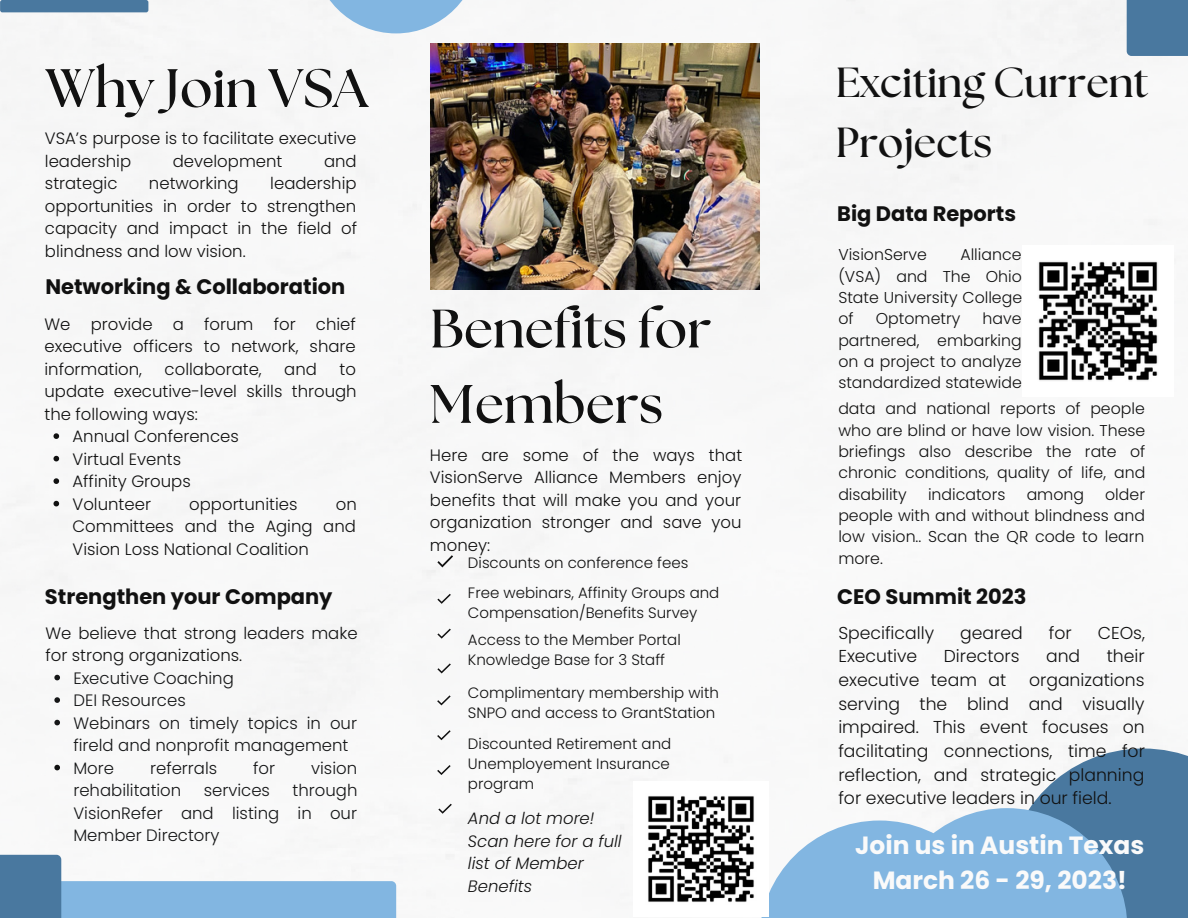
<style>
.page{position:relative;width:1188px;height:918px;background:#fff}
.page>*{position:absolute;margin:0;border:0;box-sizing:border-box;transform-origin:0 0}
.t1{font:700 54px/75.3px "The Seasons";color:#111}
.t2{font:700 42px/59.7px "The Seasons";color:#111}
.t3{font:700 24.9px/34.8px "Poppins";color:#fafafa;text-align:center}
.t4{font:700 21px "Poppins";color:#111}
.t5{font:300 17.25px/23.7px "Poppins";color:#111;text-align:justify}
.t6{font:300 16.5px/22.5px "Poppins";color:#111;text-align:justify}
.t7{font:300 16.5px/22.5px "Poppins";color:#151617}
.t8{font:italic 300 16.5px/22.5px "Poppins";color:#111}
.t9{font:300 15.75px/21.3px "Poppins";color:#111;text-align:justify}
.t10{font:300 15px/20.2px "Poppins";color:#111}
</style>
<div class="page">
<img style="left:0;top:0;width:1176px;height:918px">
<svg style="left:0;top:855px;width:396px;height:63px"></svg>
<div style="left:0;top:0;width:148px;height:12px;background:#49789f;border-radius:2px"></div>
<svg style="left:437px;top:695px;width:14px;height:10px"></svg>
<svg style="left:437px;top:730px;width:14px;height:10px"></svg>
<svg style="left:437px;top:765px;width:14px;height:10px"></svg>
<div style="left:1127px;top:0;width:61px;height:56px;background:#49789f"></div>
<svg style="left:313px;top:0;width:166px;height:33px"></svg>
<svg style="left:437px;top:594px;width:14px;height:10px"></svg>
<svg style="left:437px;top:629px;width:14px;height:10px"></svg>
<svg style="left:437px;top:663px;width:14px;height:10px"></svg>
<svg style="left:437px;top:555px;width:16px;height:12px"></svg>
<img style="left:431px;top:43px;width:328px;height:247px">
<svg style="left:438px;top:804px;width:14px;height:10px"></svg>
<img style="left:633px;top:782px;width:126px;height:135px">
<img style="left:1022px;top:246px;width:151px;height:151px">
<svg style="left:54px;top:433px;width:5px;height:6px"></svg>
<svg style="left:54px;top:456px;width:5px;height:5px"></svg>
<svg style="left:54px;top:478px;width:5px;height:6px"></svg>
<svg style="left:54px;top:501px;width:5px;height:5px"></svg>
<svg style="left:54px;top:675px;width:6px;height:5px"></svg>
<svg style="left:54px;top:697px;width:6px;height:6px"></svg>
<svg style="left:54px;top:720px;width:6px;height:5px"></svg>
<svg style="left:54px;top:765px;width:6px;height:5px"></svg>
<svg style="left:759px;top:749px;width:429px;height:169px"></svg>
<h1 class="t1" style="left:45px;top:53px;width:324px">Why Join VSA</h1>
<p class="t6" style="left:45px;top:127px;width:313px">VSA’s purpose is to facilitate executive leadership</p>
<p class="t6" style="left:173px;top:150px;width:111px">development</p>
<p class="t6" style="left:324px;top:150px;width:34px">and</p>
<p class="t6" style="left:45px;top:172px;width:74px">strategic</p>
<p class="t6" style="left:149px;top:172px;width:91px">networking</p>
<p class="t6" style="left:45px;top:172px;width:314px;text-indent:225px">leadership opportunities in order to strengthen capacity and impact in the field of blindness and low vision.</p>
<p class="t4" style="left:45px;top:272px;width:302px">Networking &amp; Collaboration</p>
<p class="t6" style="left:45px;top:313px;width:313px">We provide a forum for chief executive officers to network, share information,</p>
<p class="t6" style="left:165px;top:358px;width:99px">collaborate,</p>
<p class="t6" style="left:284px;top:358px;width:34px">and</p>
<p class="t6" style="left:45px;top:358px;width:314px;text-indent:295px">to update executive-level skills through the following ways:</p>
<p class="t6" style="left:73px;top:425px;width:168px;text-align:left">Annual Conferences<br>Virtual Events<br>Affinity Groups<br>Volunteer</p>
<p class="t6" style="left:189px;top:493px;width:110px">opportunities</p>
<p class="t6" style="left:73px;top:493px;width:286px;text-indent:263px">on Committees and the Aging and Vision Loss National Coalition</p>
<p class="t4" style="left:45px;top:582px;width:289px">Strengthen your Company</p>
<p class="t6" style="left:45px;top:622px;width:314px">We believe that strong leaders make for strong organizations.</p>
<p class="t7" style="left:73px;top:667px;width:285px">Executive Coaching<br>DEI Resources<br>Webinars on timely topics in our fireld and nonprofit management<br>More</p>
<p class="t7" style="left:150px;top:757px;width:69px">referrals</p>
<p class="t7" style="left:253px;top:757px;width:23px">for</p>
<p class="t7" style="left:311px;top:757px;width:48px">vision</p>
<p class="t7" style="left:73px;top:779px;width:109px">rehabilitation</p>
<p class="t7" style="left:204px;top:779px;width:68px">services</p>
<p class="t7" style="left:73px;top:779px;width:286px;text-align:justify;text-indent:219px">through VisionRefer and listing in our Member Directory</p>
<h1 class="t1" style="left:430px;top:294px;width:283px">Benefits for<br>Members</h1>
<p class="t6" style="left:430px;top:444px;width:314px">Here are some of the ways that VisionServe Alliance Members enjoy benefits that will make you and your organization stronger and save you money:</p>
<p class="t10" style="left:468px;top:553px;width:222px">Discounts on conference fees</p>
<p class="t10" style="left:468px;top:583px;width:253px">Free webinars, Affinity Groups and<br>Compensation/Benefits Survey</p>
<p class="t10" style="left:468px;top:630px;width:214px">Access to the Member Portal<br>Knowledge Base for 3 Staff</p>
<p class="t10" style="left:468px;top:682px;width:252px">Complimentary membership with<br>SNPO and access to GrantStation</p>
<p class="t10" style="left:468px;top:733px;width:205px;text-align:justify">Discounted Retirement and Unemployement Insurance program</p>
<p class="t8" style="left:468px;top:807px;width:155px">And a lot more!<br>Scan here for a full list of Member<br>Benefits</p>
<h2 class="t2" style="left:836px;top:54px;width:314px">Exciting Current<br>Projects</h2>
<p class="t4" style="left:837px;top:199px;width:180px">Big Data Reports</p>
<p class="t9" style="left:838px;top:244px;width:90px">VisionServe</p>
<p class="t9" style="left:838px;top:244px;width:185px;text-indent:122px">Alliance (VSA) and The Ohio State University College of</p>
<p class="t9" style="left:838px;top:308px;width:185px;text-indent:144px">have partnered, embarking on a project to analyze standardized statewide</p>
<p class="t9" style="left:876px;top:308px;width:86px">Optometry</p>
<p class="t9" style="left:838px;top:398px;width:309px">data and national reports of people who are blind or have low vision. These briefings also describe the rate of chronic conditions, quality of life, and disability</p>
<p class="t9" style="left:928px;top:483px;width:79px">indicators</p>
<p class="t9" style="left:1027px;top:483px;width:59px">among</p>
<p class="t9" style="left:838px;top:483px;width:308px;text-indent:267px">older people with and without blindness and low vision.. Scan the QR code to learn more.</p>
<p class="t4" style="left:837px;top:582px;width:191px">CEO Summit 2023</p>
<p class="t5" style="left:838px;top:621px;width:97px">Specifically</p>
<p class="t5" style="left:960px;top:621px;width:64px">geared</p>
<p class="t5" style="left:1049px;top:621px;width:24px">for</p>
<p class="t5" style="left:1098px;top:621px;width:49px">CEOs,</p>
<p class="t5" style="left:838px;top:645px;width:80px">Executive</p>
<p class="t5" style="left:944px;top:645px;width:77px">Directors</p>
<p class="t5" style="left:1046px;top:645px;width:36px">and</p>
<p class="t5" style="left:1107px;top:645px;width:39px">their</p>
<p class="t5" style="left:838px;top:668px;width:169px">executive team at</p>
<p class="t5" style="left:838px;top:668px;width:308px;text-indent:191px">organizations serving the blind and visually impaired. This event focuses on facilitating connections, time for reflection, and strategic planning for executive leaders in our field.</p>
<h3 class="t3" style="left:855px;top:828px;width:291px">Join us in Austin Texas<br>March 26 - 29, 2023!</h3>
</div>
